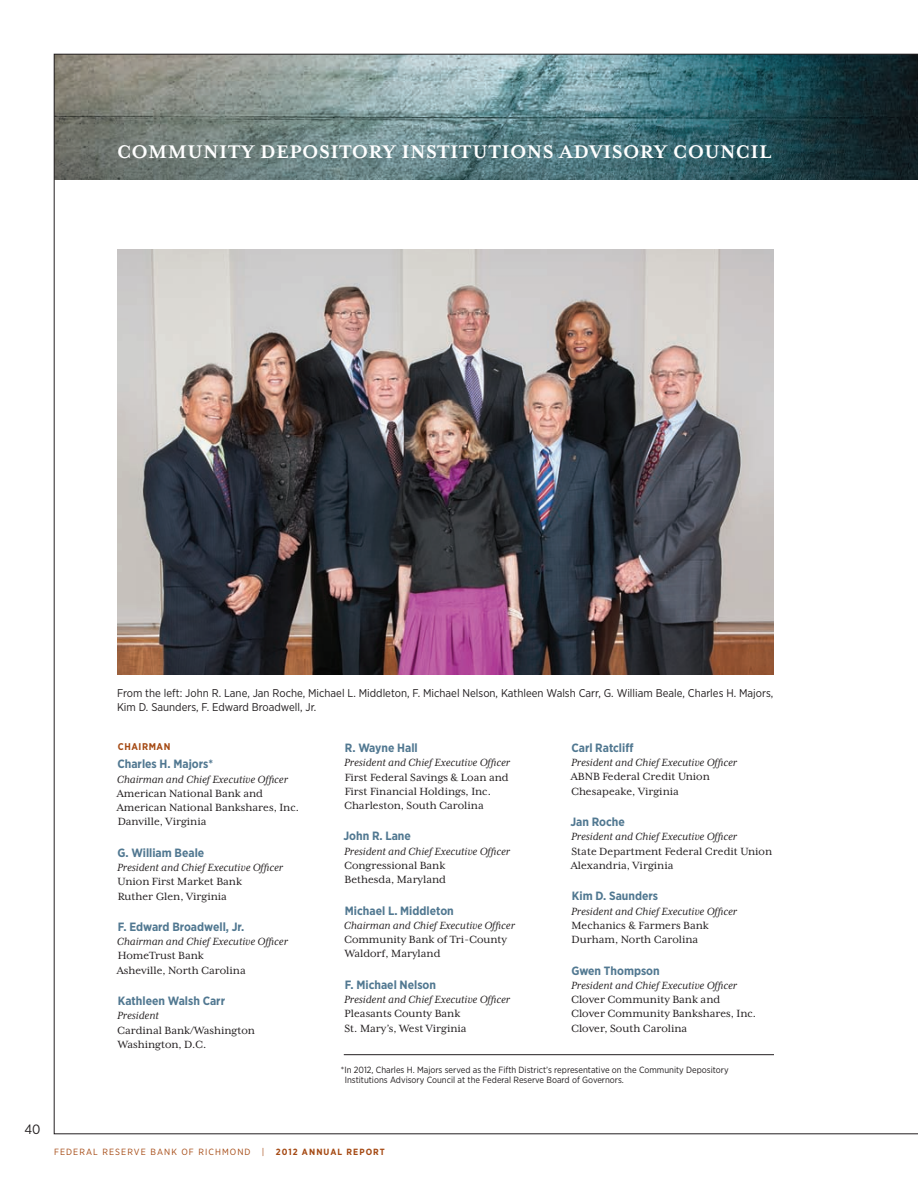
<style>
.page{position:relative;width:918px;height:1188px;background:#fff}
.page>*{position:absolute;margin:0;border:0;box-sizing:border-box;transform-origin:0 0}
.t1{font:700 21px "Mrs Eaves XL Serif OT";letter-spacing:.05em;color:#fff}
.t2{font:13.5px "Gotham Narrow";color:#231f20}
.t3{font:12px/14.2px "Mrs Eaves XL Serif OT";color:#231f20}
.t4{font:italic 12px "Mrs Eaves XL Serif OT";color:#231f20}
.t5{font:700 12px "Gotham Narrow";color:#517891}
.t6{font:11.25px/13.5px "Gotham Narrow";color:#231f20}
.t7{font:700 9.75px "Gotham Narrow";color:#a54a14}
.t8{font:9px/10.5px "Gotham Narrow";color:#231f20}
.t9{font:9px "Gotham Narrow";letter-spacing:.12em;color:#a54a14}
.t10{font:700 9px "Gotham Narrow";letter-spacing:.12em;color:#a54a14}
</style>
<div class="page">
<img style="left:54px;top:54px;width:864px;height:1080px">
<h1 class="t1" style="left:117px;top:141px;width:656px">COMMUNITY DEPOSITORY INSTITUTIONS ADVISORY COUNCIL</h1>
<p class="t6" style="left:117px;top:687px;width:658px">From the left: John R. Lane, Jan Roche, Michael L. Middleton, F. Michael Nelson, Kathleen Walsh Carr, G. William Beale, Charles H . Majors,<br>Kim D. Saunders, F. Edward Broadwell, Jr.</p>
<p class="t7" style="left:118px;top:741px;width:15px">Chairman</p>
<p class="t5" style="left:117px;top:756px;width:97px">Charles H. Majors*</p>
<p class="t4" style="left:117px;top:773px;width:173px">Chairman and Chief Executive Officer</p>
<p class="t3" style="left:117px;top:786px;width:184px">American National Bank and<br>American National Bankshares, Inc.<br>Danville, Virginia</p>
<p class="t5" style="left:117px;top:845px;width:88px">G. William Beale</p>
<p class="t4" style="left:117px;top:861px;width:167px">President and Chief Executive Officer</p>
<p class="t3" style="left:118px;top:875px;width:126px">Union First Market Bank<br>Ruther Glen, Virginia</p>
<p class="t5" style="left:118px;top:919px;width:128px">F. Edward Broadwell, Jr.</p>
<p class="t4" style="left:117px;top:936px;width:173px">Chairman and Chief Executive Officer</p>
<p class="t3" style="left:117px;top:949px;width:130px">HomeTrust Bank<br>Asheville, North Carolina</p>
<p class="t5" style="left:118px;top:993px;width:109px">Kathleen Walsh Carr</p>
<p class="t4" style="left:117px;top:1010px;width:43px">President</p>
<p class="t3" style="left:117px;top:1023px;width:139px">Cardinal Bank/Washington<br>Washington, D.C.</p>
<p class="t5" style="left:571px;top:740px;width:64px">Carl Ratcliff</p>
<p class="t4" style="left:571px;top:757px;width:167px">President and Chief Executive Officer</p>
<p class="t3" style="left:571px;top:770px;width:141px">ABNB Federal Credit Union<br>Chesapeake, Virginia</p>
<p class="t5" style="left:570px;top:814px;width:56px">Jan Roche</p>
<p class="t4" style="left:571px;top:831px;width:167px">President and Chief Executive Officer</p>
<p class="t3" style="left:571px;top:844px;width:203px">State Department Federal Credit Union<br>Alexandria, Virginia</p>
<p class="t5" style="left:572px;top:888px;width:88px">Kim D. Saunders</p>
<p class="t4" style="left:571px;top:905px;width:167px">President and Chief Executive Officer</p>
<p class="t3" style="left:572px;top:918px;width:139px">Mechanics &amp; Farmers Bank<br>Durham, North Carolina</p>
<p class="t5" style="left:571px;top:963px;width:90px">Gwen Thompson</p>
<p class="t4" style="left:571px;top:979px;width:167px">President and Chief Executive Officer</p>
<p class="t3" style="left:571px;top:992px;width:187px">Clover Community Bank and<br>Clover Community Bankshares, Inc.<br>Clover, South Carolina</p>
<p class="t8" style="left:345px;top:1064px;width:385px;text-indent:-4px">*In 2012, Charles H . Majors served as the Fifth District’s representative on the Community Depository<br>Institutions Advisory Council at the Federal Reserve Board of Governors.</p>
<p class="t5" style="left:345px;top:740px;width:74px">R. Wayne Hall</p>
<p class="t4" style="left:344px;top:757px;width:167px">President and Chief Executive Officer</p>
<p class="t3" style="left:344px;top:770px;width:166px">First Federal Savings &amp; Loan and<br>First Financial Holdings, Inc.<br>Charleston, South Carolina</p>
<p class="t5" style="left:344px;top:829px;width:69px">John R. Lane</p>
<p class="t4" style="left:344px;top:845px;width:167px">President and Chief Executive Officer</p>
<p class="t3" style="left:344px;top:858px;width:104px">Congressional Bank<br>Bethesda, Maryland</p>
<p class="t5" style="left:345px;top:903px;width:110px">Michael L. Middleton</p>
<p class="t4" style="left:344px;top:919px;width:173px">Chairman and Chief Executive Officer</p>
<p class="t3" style="left:344px;top:932px;width:165px">Community Bank of Tri-County<br>Waldorf, Maryland</p>
<p class="t5" style="left:345px;top:977px;width:93px">F. Michael Nelson</p>
<p class="t4" style="left:344px;top:994px;width:167px">President and Chief Executive Officer</p>
<p class="t3" style="left:345px;top:1007px;width:124px">Pleasants County Bank<br>St. Mary’s, West Virginia</p>
<p class="t2" style="left:24px;top:1121px;width:18px">40</p>
<p class="t9" style="left:54px;top:1146px;width:14px">Federa</p>
<p class="t9" style="left:93px;top:1146px;width:23px">l Reser</p>
<p class="t9" style="left:134px;top:1146px;width:117px">ve Bank of Richmond</p>
<p class="t9" style="left:262px;top:1146px;width:4px">|</p>
<p class="t10" style="left:276px;top:1146px;width:111px">2012 ANNUAL REPORT</p>
</div>
